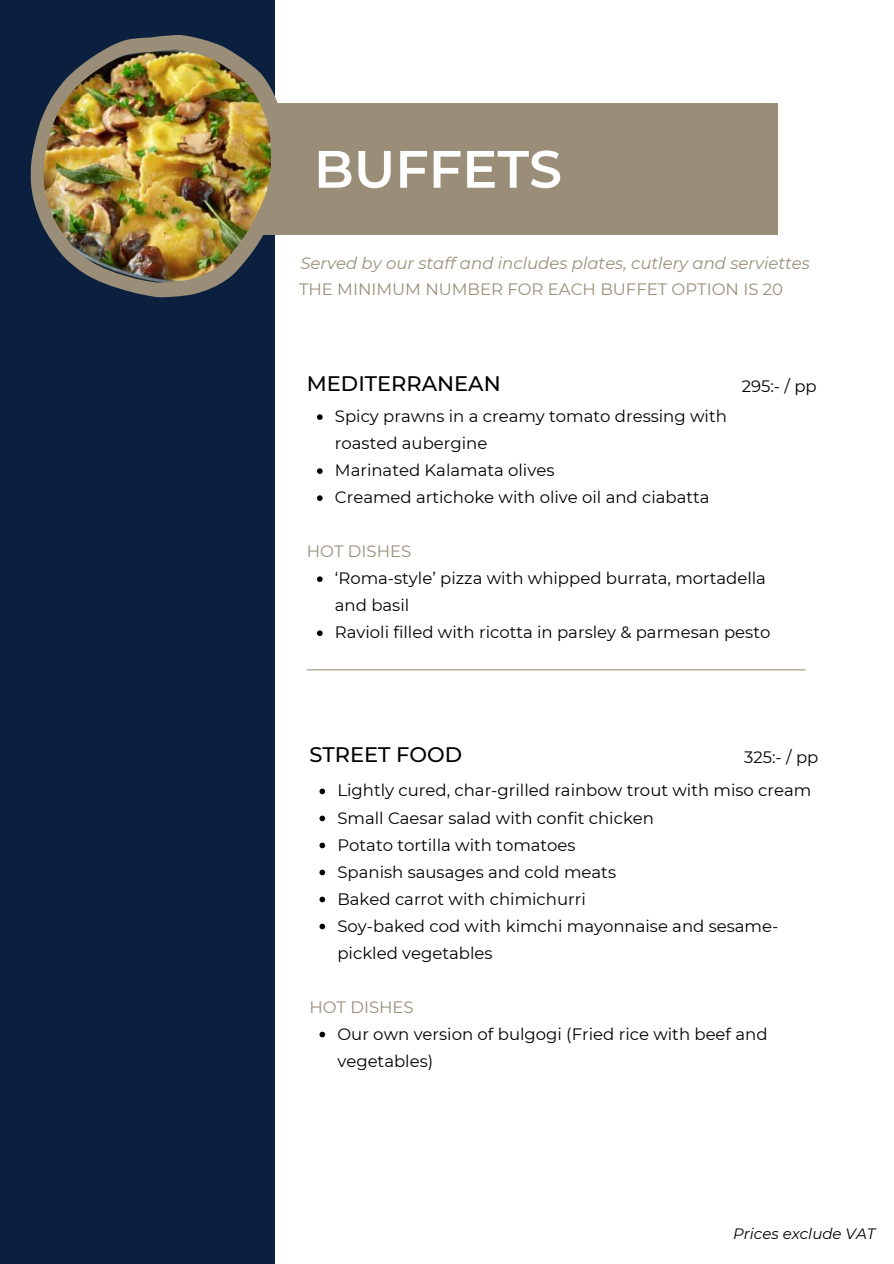
<style>
.page{position:relative;width:894px;height:1264px;background:#fff}
.page>*{position:absolute;margin:0;border:0;box-sizing:border-box;transform-origin:0 0}
.t1{font:600 52.5px "Montserrat";color:#fff}
.t2{font:500 21px "Montserrat";color:#000}
.t3{font:16.5px/27px "Montserrat";color:#000}
.t4{font:16.5px "Montserrat";color:#9a8e79}
.t5{font:italic 16.5px "Montserrat";color:#9a8e79}
.t6{font:italic 15px "Montserrat";color:#000}
</style>
<div class="page">
<div style="left:0;top:0;width:275px;height:1263px;background:#0b1f3f"></div>
<svg style="left:31px;top:35px;width:247px;height:262px"></svg>
<div style="left:141px;top:103px;width:636px;height:132px;background:#9a8e79"></div>
<img style="left:43px;top:50px;width:227px;height:232px">
<svg style="left:317px;top:414px;width:5px;height:6px"></svg>
<svg style="left:317px;top:468px;width:5px;height:6px"></svg>
<svg style="left:317px;top:495px;width:5px;height:6px"></svg>
<svg style="left:317px;top:576px;width:5px;height:6px"></svg>
<svg style="left:317px;top:630px;width:5px;height:6px"></svg>
<hr style="left:307px;top:669px;width:498px;height:1px;background:#a5967c">
<svg style="left:319px;top:788px;width:6px;height:6px"></svg>
<svg style="left:319px;top:815px;width:6px;height:6px"></svg>
<svg style="left:319px;top:842px;width:6px;height:6px"></svg>
<svg style="left:319px;top:869px;width:6px;height:6px"></svg>
<svg style="left:319px;top:896px;width:6px;height:6px"></svg>
<svg style="left:319px;top:923px;width:6px;height:6px"></svg>
<svg style="left:319px;top:1031px;width:6px;height:6px"></svg>
<h1 class="t1" style="left:314px;top:132px;width:250px">BUFFETS</h1>
<p class="t5" style="left:300px;top:252px;width:510px">Served by our staff and includes plates, cutlery and serviettes</p>
<p class="t4" style="left:299px;top:278px;width:485px">THE MINIMUM NUMBER FOR EACH BUFFET OPTION IS 20</p>
<p class="t2" style="left:307px;top:369px;width:195px">MEDITERRANEAN</p>
<p class="t3" style="left:335px;top:402px;width:393px">Spicy prawns in a creamy tomato dressing with roasted aubergine<br>Marinated Kalamata olives<br>Creamed artichoke with olive oil and ciabatta</p>
<p class="t3" style="left:741px;top:372px;width:77px">295:- / pp</p>
<p class="t4" style="left:307px;top:540px;width:106px">HOT DISHES</p>
<p class="t3" style="left:335px;top:564px;width:437px">8Roma-style9 pizza with whipped burrata, mortadella and basil<br>Ravioli filled with ricotta in parsley &amp; parmesan pesto</p>
<p class="t2" style="left:309px;top:740px;width:154px">STREET FOOD</p>
<p class="t3" style="left:743px;top:743px;width:76px">325:- / pp</p>
<p class="t3" style="left:337px;top:776px;width:475px">Lightly cured, char-grilled rainbow trout with miso cream Small Caesar salad with confit chicken<br>Potato tortilla with tomatoes<br>Spanish sausages and cold meats<br>Baked carrot with chimichurri<br>Soy-baked cod with kimchi mayonnaise and sesame&shy;pickled vegetables</p>
<p class="t4" style="left:309px;top:995px;width:106px">HOT DISHES</p>
<p class="t3" style="left:337px;top:1019px;width:431px">Our own version of bulgogi (Fried rice with beef and vegetables)</p>
<p class="t6" style="left:733px;top:1223px;width:144px">Prices exclude VAT</p>
</div>
